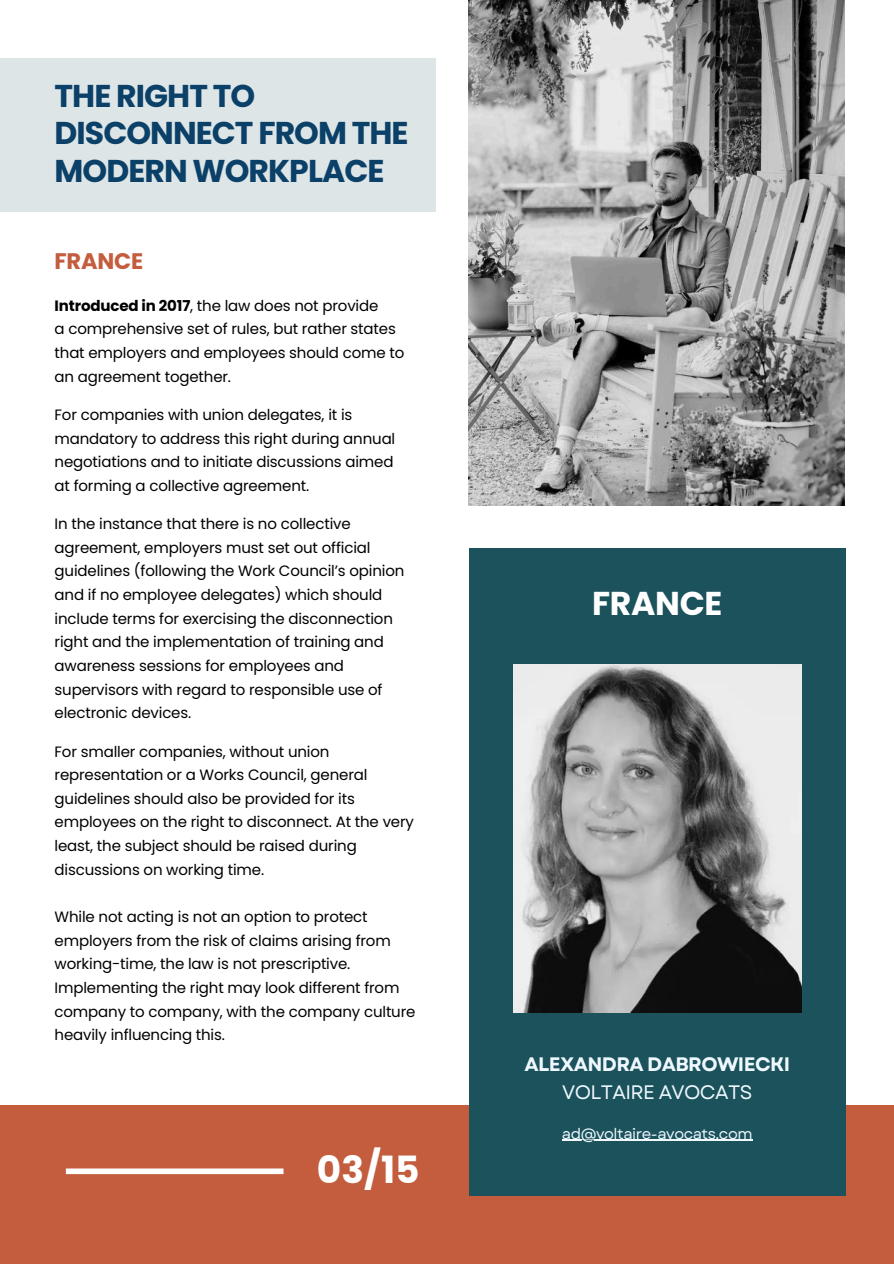
<style>
.page{position:relative;width:894px;height:1264px;background:#fff}
.page>*{position:absolute;margin:0;border:0;box-sizing:border-box;transform-origin:0 0}
.t1{font:700 37.5px "Poppins";color:#fff}
.t2{font:700 33px "Poppins";letter-spacing:-.01em;color:#fff}
.t3{font:700 31.5px/37.2px "Poppins";letter-spacing:-.03em;color:#0b4068}
.t4{font:700 22.5px "Poppins";letter-spacing:-.01em;color:#c35d3e}
.t5{font:700 19.5px "Garet";letter-spacing:-.03em;color:#eff8ff}
.t6{font:19.5px "Garet";letter-spacing:-.03em;color:#eff8ff}
.t7{font:15px/23.7px "Poppins";letter-spacing:-.01em;color:#000}
.t8{font:15px "Garet";letter-spacing:-.03em;color:#eff8ff}
.s1{font-weight:700}
</style>
<div class="page">
<div style="left:0;top:1104px;width:893px;height:159px;background:#c35d3e"></div>
<div style="left:468px;top:548px;width:377px;height:648px;background:#1b525b"></div>
<div style="left:66px;top:1168px;width:217px;height:6px;background:#fff"></div>
<div style="left:0;top:58px;width:435px;height:153px;background:#dde5e6"></div>
<img style="left:513px;top:664px;width:288px;height:348px">
<img style="left:468px;top:0;width:376px;height:505px">
<hr style="left:561px;top:1139px;width:191px;height:1px;background:#eff8ff">
<h3 class="t3" style="left:55px;top:78px;width:355px">THE RIGHT TO<br>DISCONNECT FROM THE<br>MODERN WORKPLACE</h3>
<h3 class="t4" style="left:55px;top:248px;width:90px">FRANCE</h3>
<p class="t7" style="left:55px;top:294px;width:351px"><span class="s1">Introduced in 2017</span>, the law does not provide<br>a comprehensive set of rules, but rather states that employers and employees should come to an agreement together.</p>
<p class="t7" style="left:55px;top:403px;width:342px">For companies with union delegates, it is mandatory to address this right during annual negotiations and to initiate discussions aimed at forming a collective agreement.</p>
<p class="t7" style="left:55px;top:512px;width:351px">In the instance that there is no collective agreement, employers must set out official guidelines (following the Work Council’s opinion and if no employee delegates) which should include terms for exercising the disconnection right and the implementation of training and awareness sessions for employees and supervisors with regard to responsible use of electronic devices.</p>
<p class="t7" style="left:55px;top:739px;width:361px">For smaller companies, without union representation or a Works Council, general guidelines should also be provided for its employees on the right to disconnect. At the very least, the subject should be raised during discussions on working time.</p>
<p class="t7" style="left:55px;top:905px;width:362px">While not acting is not an option to protect employers from the risk of claims arising from working-time, the law is not prescriptive.<br>Implementing the right may look different from company to company, with the company culture heavily influencing this.</p>
<h1 class="t1" style="left:317px;top:1147px;width:104px">03/15</h1>
<h2 class="t2" style="left:592px;top:584px;width:132px">FRANCE</h2>
<h3 class="t5" style="left:524px;top:1051px;width:267px">ALEXANDRA DABROWIECKI</h3>
<h3 class="t6" style="left:562px;top:1080px;width:192px">VOLTAIRE AVOCATS</h3>
<p class="t8" style="left:561px;top:1124px;width:192px">ad@voltaire-avocats.com</p>
</div>
